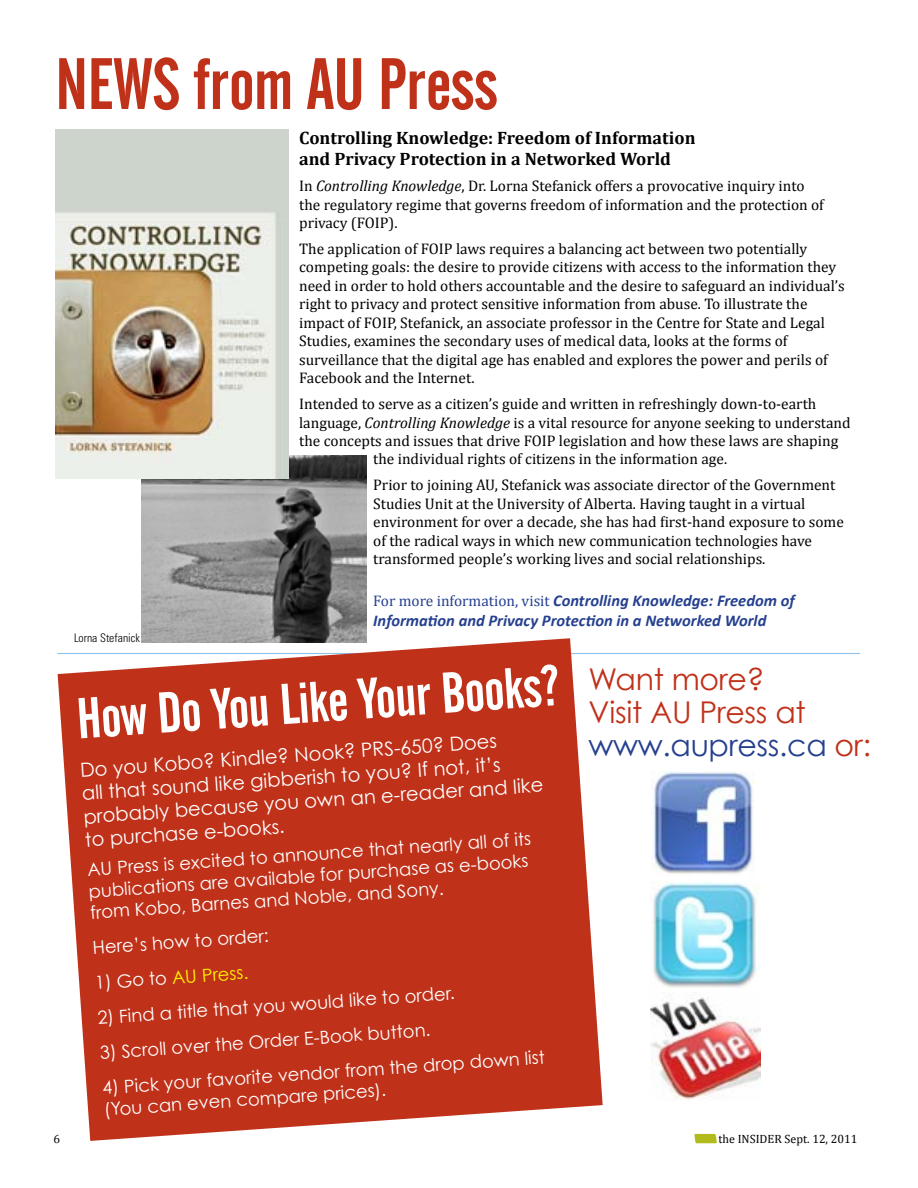
<style>
.page{position:relative;width:918px;height:1188px;background:#fff}
.page>*{position:absolute;margin:0;border:0;box-sizing:border-box;transform-origin:0 0}
.t1{font:72px "Alternate Gothic No 2 BT";letter-spacing:-.01em;color:#c0311a}
.t2{font:57px "Alternate Gothic No 2 BT";color:#fff}
.t3{font:30px/33px "Century Gothic";letter-spacing:-.01em;color:#c0311a}
.t4{font:19.5px/23.4px "Century Gothic";color:#fff}
.t5{font:18px/21.6px "Century Gothic";color:#fff}
.t6{font:700 18px/21.6px "Cambria";color:#000}
.t7{font:18px "Century Gothic";color:#fff200}
.t8{font:italic 700 16.5px/19.8px "Calibri";color:#25408f}
.t9{font:15.3px/18.5px "Cambria";color:#000}
.t10{font:12px "Cambria";color:#000}
.t11{font:300 condensed 11.7px "Univers";color:#000}
.s1{font-style:italic}
.s2{font-family:"Cambria";font-weight:400;font-style:normal;font-size:15.3px}
.s3{color:#25408f}
.s4{color:#fff}
</style>
<div class="page">
<svg style="left:694px;top:1134px;width:23px;height:9px"></svg>
<hr style="left:57px;top:653px;width:803px;height:1px;background:#90c3ea">
<svg style="left:58px;top:638px;width:545px;height:503px;background:#c74935"></svg>
<img style="left:651px;top:771px;width:104px;height:103px">
<img style="left:653px;top:881px;width:107px;height:107px">
<img style="left:651px;top:992px;width:110px;height:108px">
<img style="left:141px;top:455px;width:225px;height:188px">
<img style="left:55px;top:130px;width:234px;height:348px">
<h1 class="t1" style="left:55px;top:44px;width:445px">NEWS from AU Press</h1>
<p class="t6" style="left:299px;top:126px;width:398px">Controlling Knowledge: Freedom of Information and Privacy Protection in a Networked World</p>
<p class="t9" style="left:299px;top:177px;width:526px">In <span class="s1">Controlling Knowledge</span>, Dr. Lorna Stefanick offers a provocative inquiry into the regulatory regime that governs freedom of information and the protection of privacy (FOIP).</p>
<p class="t9" style="left:299px;top:240px;width:547px">The application of FOIP laws requires a balancing act between two potentially competing goals: the desire to provide citizens with access to the information they need in order to hold others accountable and the desire to safeguard an individual’s right to privacy and protect sensitive information from abuse. To illustrate the impact of FOIP, Stefanick, an associate professor in the Centre for State and Legal Studies, examines the secondary uses of medical data, looks at the forms of surveillance that the digital age has enabled and explores the power and perils of Facebook and the Internet.</p>
<p class="t9" style="left:299px;top:395px;width:519px">Intended to serve as a citizen’s guide and written in refreshingly down-to-earth</p>
<p class="t9" style="left:299px;top:413px;width:553px">language, <span class="s1">Controlling Knowledge</span> is a vital resource for anyone seeking to understand</p>
<p class="t9" style="left:299px;top:432px;width:541px">the concepts and issues that drive FOIP legislation and how these laws are shaping</p>
<p class="t9" style="left:373px;top:450px;width:355px">the individual rights of citizens in the information age.</p>
<p class="t9" style="left:373px;top:476px;width:472px">Prior to joining AU, Stefanick was associate director of the Government Studies Unit at the University of Alberta. Having taught in a virtual environment for over a decade, she has had first-hand exposure to some of the radical ways in which new communication technologies have transformed people’s working lives and social relationships.</p>
<p class="t8" style="left:373px;top:590px;width:423px"><span class="s2">For more information, visit</span> Controlling Knowledge: Freedom of<br>Information and Privacy Protection in a Networked World</p>
<h2 class="t2" style="left:74px;top:687px;width:485px;rotate:-4deg">How Do You Like Your Books?</h2>
<p class="t4" style="left:79px;top:758px;width:460px;rotate:-4deg">Do you Kobo? Kindle? Nook? PRS-650? Does<br>all that sound like gibberish to you? If not, it’s probably because you own an e-reader and like to purchase e-books.</p>
<p class="t11" style="left:74px;top:631px;width:67px">Lorna Stefanick</p>
<h3 class="t3" style="left:589px;top:662px;width:284px">Want more?<br>Visit AU Press at <span class="s3">www.aupress.ca</span> or:</h3>
<p class="t5" style="left:86px;top:858px;width:446px;rotate:-4deg">AU Press is excited to announce that nearly all of its publications are available for purchase as e-books from Kobo, Barnes and Noble, and Sony.</p>
<p class="t5" style="left:92px;top:937px;width:178px;rotate:-4deg">Here’s how to order:</p>
<p class="t7" style="left:94px;top:972px;width:155px;rotate:-4deg"><span class="s4">1) Go to</span> AU Press.</p>
<p class="t5" style="left:97px;top:1007px;width:360px;rotate:-4deg">2) Find a title that you would like to order.</p>
<p class="t5" style="left:99px;top:1042px;width:333px;rotate:-4deg">3) Scroll over the Order E-Book button.</p>
<p class="t5" style="left:102px;top:1077px;width:445px;rotate:-4deg">4) Pick your favorite vendor from the drop down list (You can even compare prices).</p>
<p class="t10" style="left:53px;top:1132px;width:8px">6</p>
<p class="t10" style="left:719px;top:1132px;width:140px">the INSIDER Sept. 12, 2011</p>
</div>
